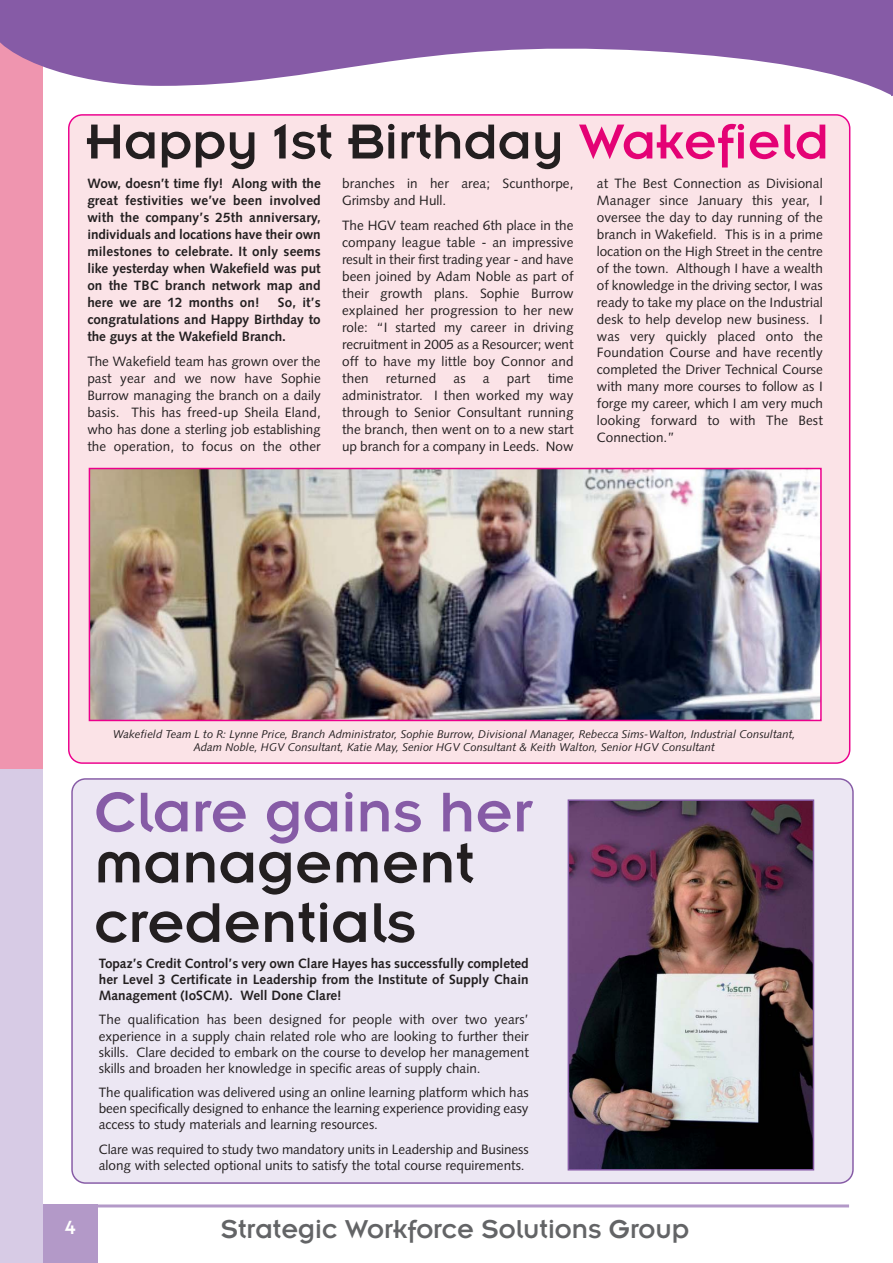
<style>
.page{position:relative;width:893px;height:1263px;background:#fff}
.page>*{position:absolute;margin:0;border:0;box-sizing:border-box;transform-origin:0 0}
.t1{font:61.5px/59.6px "Insignia";color:#231f20}
.t2{font:61.5px "Insignia";color:#865ba6}
.t3{font:54px "Insignia";color:#231f20}
.t4{font:28.5px "Insignia";color:#636466}
.t5{font:21px "Insignia";color:#fff}
.t6{font:13.5px/17px "Syntax";color:#231f20;text-align:justify}
.t7{font:700 13.5px/17px "Syntax";letter-spacing:.005em;color:#231f20;text-align:justify}
.t8{font:italic 11.25px/13.5px "Syntax";color:#231f20;text-align:center}
.s1{color:#e40275}
</style>
<div class="page">
<div style="left:0;top:0;width:43px;height:1263px;background:#ef95af"></div>
<div style="left:43px;top:1204px;width:55px;height:59px;background:#b399c8"></div>
<hr style="left:96px;top:1204px;width:753px;height:3px;background:#b399c8">
<svg style="left:0;top:5px;width:892px;height:91px;fill:#865ba6"></svg>
<svg style="left:892px;top:5px;width:1px;height:91px"></svg>
<div style="left:0;top:0;width:893px;height:5px;background:#865ba6"></div>
<div style="left:71px;top:778px;width:783px;height:406px;background:#ece7f3"></div>
<img style="left:571px;top:802px;width:240px;height:365px">
<div style="left:568px;top:799px;width:246px;height:371px;border:2px solid #865ba6"></div>
<div style="left:68px;top:114px;width:782px;height:650px;background:#fbe3e7"></div>
<img style="left:92px;top:471px;width:727px;height:247px">
<div style="left:89px;top:468px;width:733px;height:253px;border:2px solid #ec008c"></div>
<div style="left:0;top:770px;width:43px;height:493px;background:#d7cbe5"></div>
<h2 class="t3" style="left:86px;top:125px;width:744px">Happy 1st Birthday <span class="s1">Wakefield</span></h2>
<p class="t7" style="left:87px;top:176px;width:235px">Wow, doesn’t time fly! Along with the great festivities we’ve been involved with the company’s 25th anniversary, individuals and locations have their own milestones to celebrate. It only seems like yesterday when Wakefield was put on the TBC branch network map and here we are 12 months on!</p>
<p class="t7" style="left:87px;top:295px;width:235px;text-indent:191px">So, it’s congratulations and Happy Birthday to the guys at the Wakefield Branch.</p>
<p class="t6" style="left:87px;top:354px;width:235px">The Wakefield team has grown over the past year and we now have Sophie Burrow managing the branch on a daily basis. This has freed-up Sheila Eland, who has done a sterling job establishing the operation, to focus on the other</p>
<p class="t6" style="left:342px;top:176px;width:233px">branches in her area; Scunthorpe,<br>Grimsby and Hull.</p>
<p class="t6" style="left:342px;top:219px;width:233px">The HGV team reached 6th place in the company league table - an impressive result in their first trading year - and have been joined by Adam Noble as part of their growth plans. Sophie Burrow explained her progression to her new role: “I started my career in driving recruitment in 2005 as a Resourcer; went off to have my little boy Connor and then</p>
<p class="t6" style="left:386px;top:371px;width:52px">returned</p>
<p class="t6" style="left:453px;top:371px;width:14px">as</p>
<p class="t6" style="left:483px;top:371px;width:8px">a</p>
<p class="t6" style="left:507px;top:371px;width:25px">part</p>
<p class="t6" style="left:342px;top:371px;width:233px;text-indent:206px">time administrator. I then worked my way through to Senior Consultant running the branch, then went on to a new start up branch for a company in Leeds. Now</p>
<p class="t6" style="left:597px;top:176px;width:227px">at The Best Connection as Divisional Manager since January this year, I oversee the day to day running of the branch in Wakefield. This is in a prime location on the High Street in the centre of the town. Although I have a wealth of knowledge in the driving sector, I was ready to take my place on the Industrial desk to help develop new business. I was very quickly placed onto the Foundation Course and have recently completed the Driver Technical Course with many more courses to follow as I forge my career, which I am very much looking forward to with The Best Connection.”</p>
<p class="t8" style="left:113px;top:728px;width:684px">Wakefield Team L to R: Lynne Price, Branch Administrator, Sophie Burrow, Divisional Manager, Rebecca Sims-Walton, Industrial Consultant,<br>Adam Noble, HGV Consultant, Katie May, Senior HGV Consultant &amp; Keith Walton, Senior HGV Consultant</p>
<h1 class="t2" style="left:94px;top:793px;width:440px">Clare gains her</h1>
<h1 class="t1" style="left:94px;top:838px;width:381px">management credentials</h1>
<p class="t7" style="left:99px;top:956px;width:431px;line-height:16px">Topaz’s Credit Control’s very own Clare Hayes has successfully completed her Level 3 Certificate in Leadership from the Institute of Supply Chain Management (IoSCM). Well Done Clare!</p>
<p class="t6" style="left:99px;top:1013px;width:432px;line-height:16px">The qualification has been designed for people with over two years’ experience in a supply chain related role who are looking to further their skills. Clare decided to embark on the course to develop her management skills and broaden her knowledge in specific areas of supply chain.</p>
<p class="t6" style="left:99px;top:1086px;width:431px;line-height:16px">The qualification was delivered using an online learning platform which has been specifically designed to enhance the learning experience providing easy access to study materials and learning resources.</p>
<p class="t6" style="left:99px;top:1142px;width:431px;line-height:16px">Clare was required to study two mandatory units in Leadership and Business along with selected optional units to satisfy the total course requirements.</p>
<h3 class="t5" style="left:65px;top:1220px;width:12px">4</h3>
<h3 class="t4" style="left:221px;top:1220px;width:470px">Strategic Workforce Solutions Group</h3>
</div>
